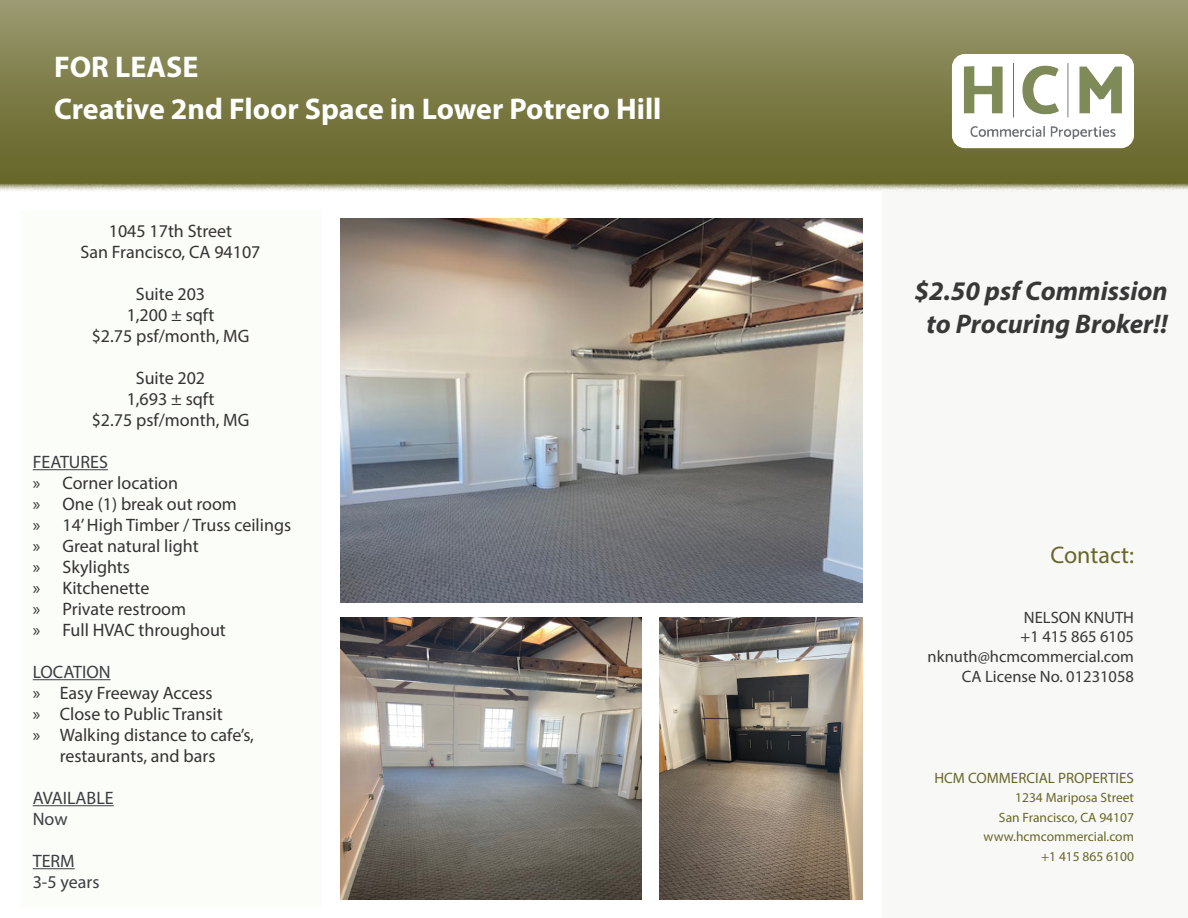
<style>
.page{position:relative;width:1188px;height:918px;background:#fff}
.page>*{position:absolute;margin:0;border:0;box-sizing:border-box;transform-origin:0 0}
.t1{font:700 30px/42px "Myriad Pro";color:#fff}
.t2{font:italic 700 27px/32.4px "Myriad Pro";color:#383839;text-align:center}
.t3{font:24px "Myriad Pro";color:#68672a}
.t4{font:18px/21px "Myriad Pro";color:#231f20;text-align:center}
.t5{font:18px/21px "Myriad Pro";color:#282c31}
.t6{font:16.5px/19.8px "Myriad Pro";color:#383839;text-align:right}
.t7{font:15px "Myriad Pro";color:#68672a}
.t8{font:13.5px/19.5px "Myriad Pro";color:#68672a;text-align:right}
</style>
<div class="page">
<div style="left:882px;top:191px;width:306px;height:727px;background:#f8f8f7"></div>
<svg style="left:0;top:0;width:1188px;height:191px;background:#82814f"></svg>
<img style="left:962px;top:64px;width:162px;height:74px">
<div style="left:952px;top:54px;width:182px;height:94px;border:9px solid #fff;border-radius:9px"></div>
<div style="left:20px;top:211px;width:301px;height:697px;background:#fbfdf8"></div>
<hr style="left:33px;top:469px;width:75px;height:1px;background:#282c31">
<hr style="left:33px;top:679px;width:78px;height:1px;background:#282c31">
<hr style="left:33px;top:805px;width:81px;height:1px;background:#282c31">
<hr style="left:33px;top:868px;width:42px;height:1px;background:#282c31">
<img style="left:340px;top:219px;width:523px;height:383px">
<img style="left:340px;top:617px;width:302px;height:283px">
<img style="left:660px;top:617px;width:203px;height:283px">
<h1 class="t1" style="left:54px;top:44px;width:609px">FOR LEASE<br>Creative 2nd Floor Space in Lower Potrero Hill</h1>
<p class="t4" style="left:80px;top:220px;width:182px">1045 17th Street<br>San Francisco, CA 94107</p>
<p class="t4" style="left:92px;top:283px;width:159px">Suite 203<br>1,200 ± sqft<br>$2.75 psf/month, MG</p>
<p class="t4" style="left:92px;top:367px;width:159px">Suite 202<br>1,693 ± sqft<br>$2.75 psf/month, MG</p>
<p class="t5" style="left:33px;top:451px;width:77px">FEATURES</p>
<p class="t4" style="left:33px;top:472px;width:260px;text-align:left">» Corner location<br>» One (1) break out room<br>» 14’ High Timber / Truss ceilings » Great natural light<br>» Skylights<br>» Kitchenette<br>» Private restroom<br>» Full HVAC throughout</p>
<p class="t5" style="left:33px;top:661px;width:79px">LOCATION</p>
<p class="t4" style="left:33px;top:682px;width:181px">» Easy Freeway Access</p>
<p class="t4" style="left:33px;top:703px;width:192px">» Close to Public Transit</p>
<p class="t4" style="left:33px;top:724px;width:223px">» Walking distance to cafe’s,</p>
<p class="t4" style="left:60px;top:745px;width:157px">restaurants, and bars</p>
<p class="t5" style="left:33px;top:787px;width:83px">AVAILABLE<br>Now</p>
<p class="t5" style="left:33px;top:850px;width:68px">TERM<br>3-5 years</p>
<p class="t2" style="left:915px;top:274px;width:255px">$2.50 psf Commission to Procuring Broker!!</p>
<h3 class="t3" style="left:1050px;top:540px;width:85px">Contact:</h3>
<p class="t6" style="left:928px;top:607px;width:208px">NELSON KNUTH<br>+1 415 865 6105 nknuth@hcmcommercial.com<br>CA License No. 01231058</p>
<p class="t7" style="left:934px;top:769px;width:201px">HCM COMMERCIAL PROPERTIES</p>
<p class="t8" style="left:984px;top:788px;width:152px">1234 Mariposa Street<br>San Francisco, CA 94107 www.hcmcommercial.com +1 415 865 6100</p>
</div>
